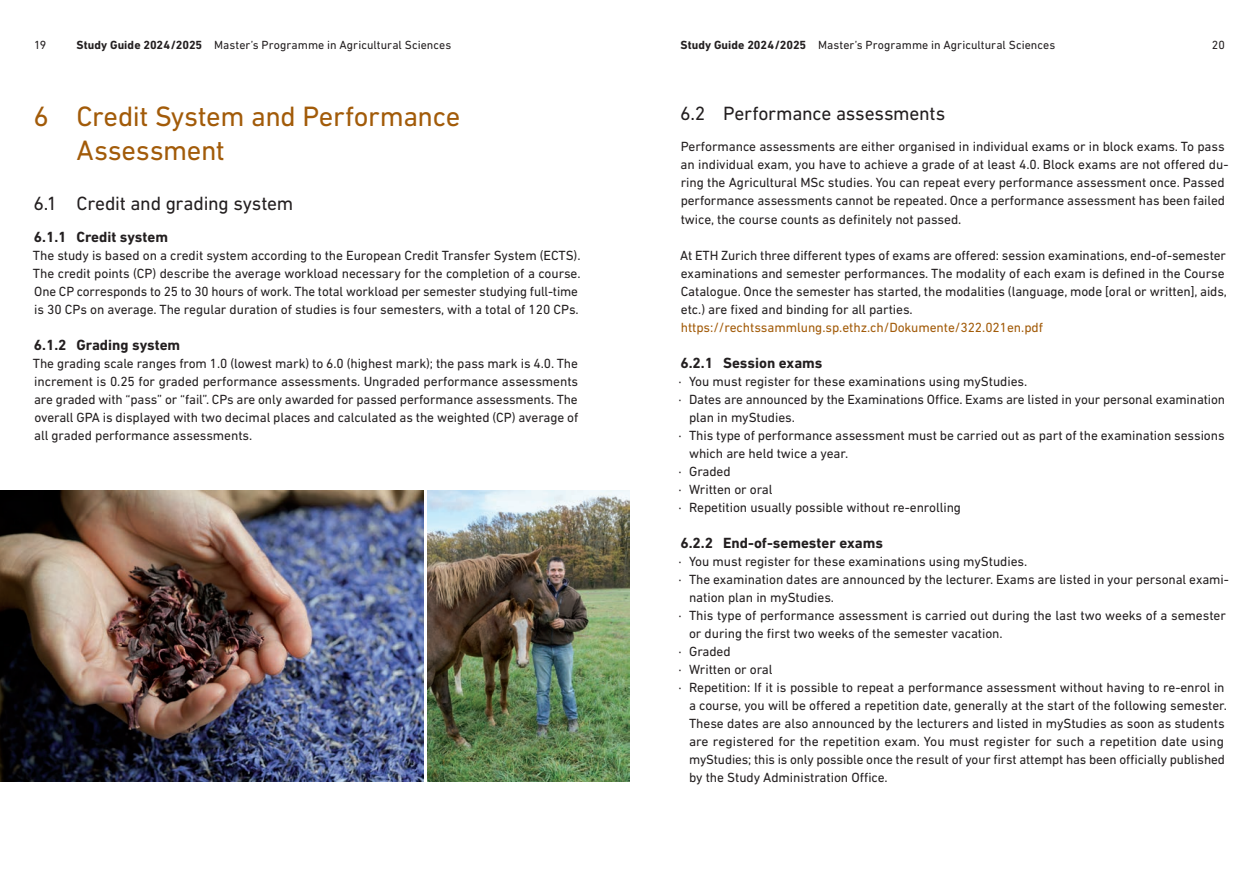
<style>
.page{position:relative;width:1259px;height:893px;background:#fff}
.page>*{position:absolute;margin:0;border:0;box-sizing:border-box;transform-origin:0 0}
.Inhalt_1__DIN_Next_Regular_22_26_4pt__12{font:28.5px "DIN Next LT Pro";letter-spacing:-.015em;color:#a25b09}
.Inhalt_2__DIN_Next_Regular_11_14pt{font:19.5px "DIN Next LT Pro";letter-spacing:-.01em;color:#231f20}
.Inhalt_3__DIN_Next_Regular_9_11_5pt{font:700 15px "DIN Next LT Pro";color:#231f20}
.Lauftext_Standard__Blocksatz___DIN_Next_{font:13.5px/18px "DIN Next LT Pro";letter-spacing:-.005em;color:#231f20}
.Lauftext_Standard__Blocksatz___DIN_Next_-2{font:13.5px "DIN Next LT Pro";letter-spacing:-.005em;color:#a25b09}
.t1{font:12px "DIN Next LT Pro";letter-spacing:.005em;color:#231f20}
.s1{font-weight:700}
</style>
<div class="page">
<img style="left:0;top:491px;width:423px;height:290px">
<img style="left:427px;top:491px;width:202px;height:290px">
<p class="t1" style="left:34px;top:38px;width:14px">19</p>
<p class="t1" style="left:77px;top:38px;width:376px"><span class="s1">Study Guide 2024/2025</span> Master’s Programme in Agricultural Sciences</p>
<p class="t1" style="left:680px;top:38px;width:376px"><span class="s1">Study Guide 2024/2025</span> Master’s Programme in Agricultural Sciences</p>
<p class="t1" style="left:1212px;top:38px;width:14px">20</p>
<p class="Inhalt_1__DIN_Next_Regular_22_26_4pt__12" style="left:33px;top:100px;width:428px">6 Credit System and Performance</p>
<p class="Inhalt_1__DIN_Next_Regular_22_26_4pt__12" style="left:77px;top:134px;width:150px">Assessment</p>
<p class="Inhalt_2__DIN_Next_Regular_11_14pt" style="left:34px;top:192px;width:261px">6.1 Credit and grading system</p>
<p class="Inhalt_3__DIN_Next_Regular_9_11_5pt" style="left:34px;top:228px;width:136px">6.1.1 Credit system</p>
<p class="Lauftext_Standard__Blocksatz___DIN_Next_" style="left:33px;top:246px;width:549px">The study is based on a credit system according to the European Credit Transfer System (ECTS).<br>The credit points (CP) describe the average workload necessary for the completion of a course.<br>One CP corresponds to 25 to 30 hours of work. The total workload per semester studying full-time is 30 CPs on average. The regular duration of studies is four semesters, with a total of 120 CPs.</p>
<p class="Inhalt_3__DIN_Next_Regular_9_11_5pt" style="left:34px;top:336px;width:148px">6.1.2 Grading system</p>
<p class="Lauftext_Standard__Blocksatz___DIN_Next_" style="left:33px;top:354px;width:547px;text-align:justify">The grading scale ranges from 1.0 (lowest mark) to 6.0 (highest mark); the pass mark is 4.0. The increment is 0.25 for graded performance assessments. Ungraded performance assessments are graded with “pass” or “fail”. CPs are only awarded for passed performance assessments. The overall GPA is displayed with two decimal places and calculated as the weighted (CP) average of all graded performance assessments.</p>
<p class="Inhalt_2__DIN_Next_Regular_11_14pt" style="left:680px;top:102px;width:267px">6.2 Performance assessments</p>
<p class="Lauftext_Standard__Blocksatz___DIN_Next_" style="left:680px;top:138px;width:549px">Performance assessments are either organised in individual exams or in block exams. To pass an individual exam, you have to achieve a grade of at least 4.0. Block exams are not offered du&shy;ring the Agricultural MSc studies. You can repeat every performance assessment once. Passed performance assessments cannot be repeated. Once a performance assessment has been failed twice, the course counts as definitely not passed.</p>
<p class="Lauftext_Standard__Blocksatz___DIN_Next_" style="left:680px;top:246px;width:548px">At ETH Zurich three different types of exams are offered: session examinations, end-of-semester examinations and semester performances. The modality of each exam is defined in the Course Catalogue. Once the semester has started, the modalities (language, mode [oral or written], aids, etc.) are fixed and binding for all parties.</p>
<p class="Lauftext_Standard__Blocksatz___DIN_Next_-2" style="left:681px;top:319px;width:364px">https://rechtssammlung.sp.ethz.ch/Dokumente/322.021en.pdf</p>
<p class="Inhalt_3__DIN_Next_Regular_9_11_5pt" style="left:680px;top:354px;width:144px">6.2.1 Session exams</p>
<p class="Lauftext_Standard__Blocksatz___DIN_Next_" style="left:678px;top:372px;width:350px">· You must register for these examinations using myStudies.</p>
<p class="Lauftext_Standard__Blocksatz___DIN_Next_" style="left:689px;top:390px;width:537px;text-indent:-10px">· Dates are announced by the Examinations Office. Exams are listed in your personal examination plan in myStudies.</p>
<p class="Lauftext_Standard__Blocksatz___DIN_Next_" style="left:689px;top:426px;width:537px;text-indent:-10px">· This type of performance assessment must be carried out as part of the examination sessions which are held twice a year.</p>
<p class="Lauftext_Standard__Blocksatz___DIN_Next_" style="left:678px;top:462px;width:54px">· Graded</p>
<p class="Lauftext_Standard__Blocksatz___DIN_Next_" style="left:678px;top:480px;width:96px">· Written or oral</p>
<p class="Lauftext_Standard__Blocksatz___DIN_Next_" style="left:678px;top:498px;width:284px">· Repetition usually possible without re-enrolling</p>
<p class="Inhalt_3__DIN_Next_Regular_9_11_5pt" style="left:680px;top:534px;width:204px">6.2.2 End-of-semester exams</p>
<p class="Lauftext_Standard__Blocksatz___DIN_Next_" style="left:678px;top:552px;width:350px">· You must register for these examinations using myStudies.</p>
<p class="Lauftext_Standard__Blocksatz___DIN_Next_" style="left:689px;top:570px;width:541px;text-indent:-10px">· The examination dates are announced by the lecturer. Exams are listed in your personal exami&shy;nation plan in myStudies.</p>
<p class="Lauftext_Standard__Blocksatz___DIN_Next_" style="left:689px;top:606px;width:538px;text-indent:-10px">· This type of performance assessment is carried out during the last two weeks of a semester or during the first two weeks of the semester vacation.</p>
<p class="Lauftext_Standard__Blocksatz___DIN_Next_" style="left:678px;top:642px;width:54px">· Graded</p>
<p class="Lauftext_Standard__Blocksatz___DIN_Next_" style="left:678px;top:660px;width:96px">· Written or oral</p>
<p class="Lauftext_Standard__Blocksatz___DIN_Next_" style="left:689px;top:678px;width:539px;text-indent:-10px">· Repetition: If it is possible to repeat a performance assessment without having to re-enrol in a course, you will be offered a repetition date, generally at the start of the following semester.<br>These dates are also announced by the lecturers and listed in myStudies as soon as students are registered for the repetition exam. You must register for such a repetition date using myStudies; this is only possible once the result of your first attempt has been officially published by the Study Administration Office.</p>
</div>
